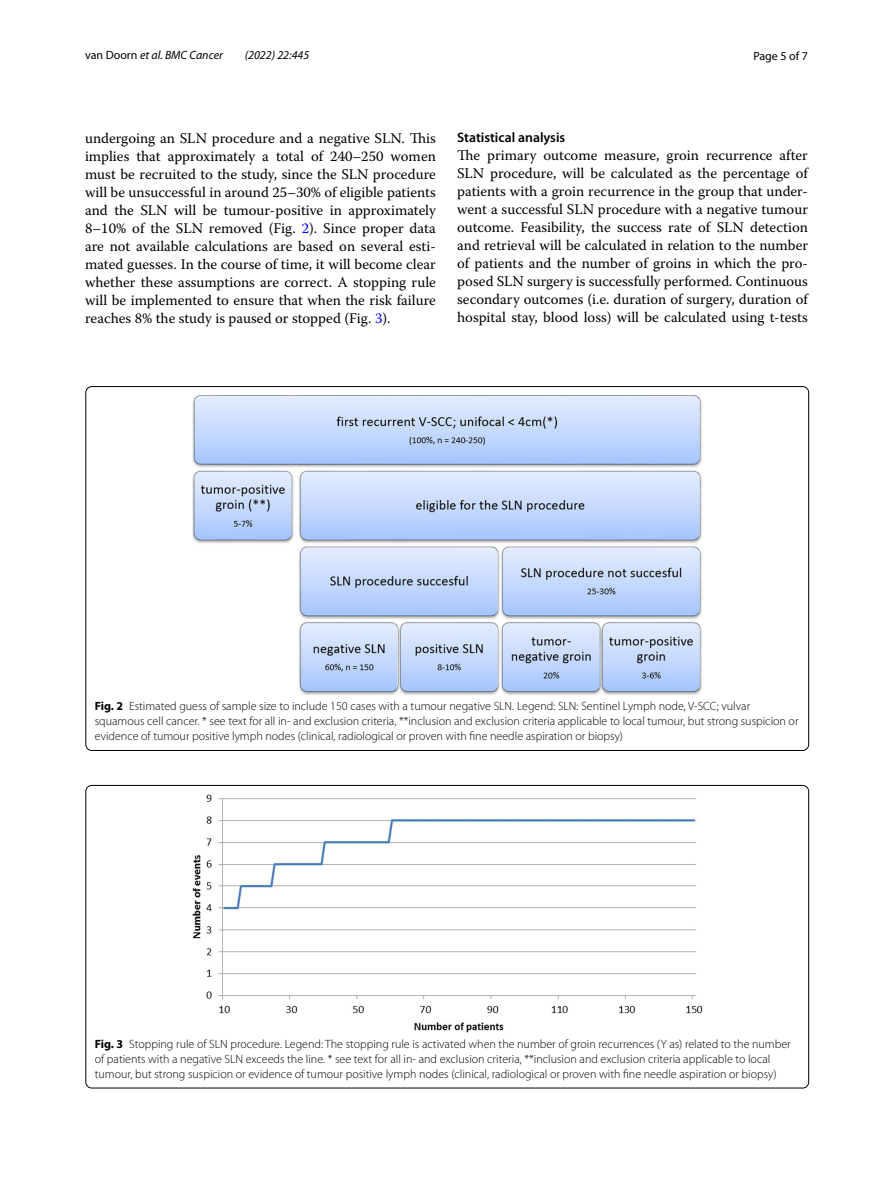
<style>
.page{position:relative;width:893px;height:1187px;background:#fff}
.page>*{position:absolute;margin:0;border:0;box-sizing:border-box;transform-origin:0 0}
.t1{font:14.7px/18px "Warnock Pro";color:#000;text-align:justify}
.t2{font:600 13.8px "Myriad Pro";color:#000}
.t3{font:300 12px/15px "Myriad Pro";color:#000}
.t4{font:italic 12px "Myriad Pro";color:#000}
.t5{font:12px "Myriad Pro";color:#000}
.s1{font-style:normal}
.s2{color:#00f}
.s3{font-weight:700}
</style>
<div class="page">
<img style="left:192px;top:395px;width:510px;height:300px">
<img style="left:192px;top:794px;width:510px;height:238px">
<p class="t4" style="left:85px;top:48px;width:139px"><span class="s1">van Doorn</span> et al. BMC Cancer</p>
<p class="t4" style="left:245px;top:48px;width:66px">(2022) 22:445</p>
<p class="t5" style="left:753px;top:48px;width:56px">Page 5 of 7</p>
<p class="t1" style="left:85px;top:128px;width:352px">undergoing an SLN procedure and a negative SLN. This implies that approximately a total of 240–250 women must be recruited to the study, since the SLN procedure will be unsuccessful in around 25–30% of eligible patients and the SLN will be tumour-positive in approximately 8–10% of the SLN removed (Fig. <span class="s2">2</span>). Since proper data are not available calculations are based on several esti&shy;mated guesses. In the course of time, it will become clear whether these assumptions are correct. A stopping rule will be implemented to ensure that when the risk failure reaches 8% the study is paused or stopped (Fig. <span class="s2">3</span>).</p>
<p class="t2" style="left:457px;top:129px;width:110px">Statistical analysis</p>
<p class="t1" style="left:457px;top:146px;width:352px">The primary outcome measure, groin recurrence after SLN procedure, will be calculated as the percentage of patients with a groin recurrence in the group that under&shy;went a successful SLN procedure with a negative tumour outcome. Feasibility, the success rate of SLN detection and retrieval will be calculated in relation to the number of patients and the number of groins in which the pro&shy;posed SLN surgery is successfully performed. Continuous secondary outcomes (i.e. duration of surgery, duration of hospital stay, blood loss) will be calculated using t-tests</p>
<p class="t3" style="left:95px;top:699px;width:705px"><span class="s3">Fig. 2</span> Estimated guess of sample size to include 150 cases with a tumour negative SLN. Legend: SLN: Sentinel Lymph node, V-SCC; vulvar squamous cell cancer. * see text for all in- and exclusion criteria, **inclusion and exclusion criteria applicable to local tumour, but strong suspicion or evidence of tumour positive lymph nodes (clinical, radiological or proven with fine needle aspiration or biopsy)</p>
<p class="t3" style="left:95px;top:1036px;width:697px"><span class="s3">Fig. 3</span> Stopping rule of SLN procedure. Legend: The stopping rule is activated when the number of groin recurrences (Y as) related to the number of patients with a negative SLN exceeds the line. * see text for all in- and exclusion criteria, **inclusion and exclusion criteria applicable to local tumour, but strong suspicion or evidence of tumour positive lymph nodes (clinical, radiological or proven with fine needle aspiration or biopsy)</p>
</div>
